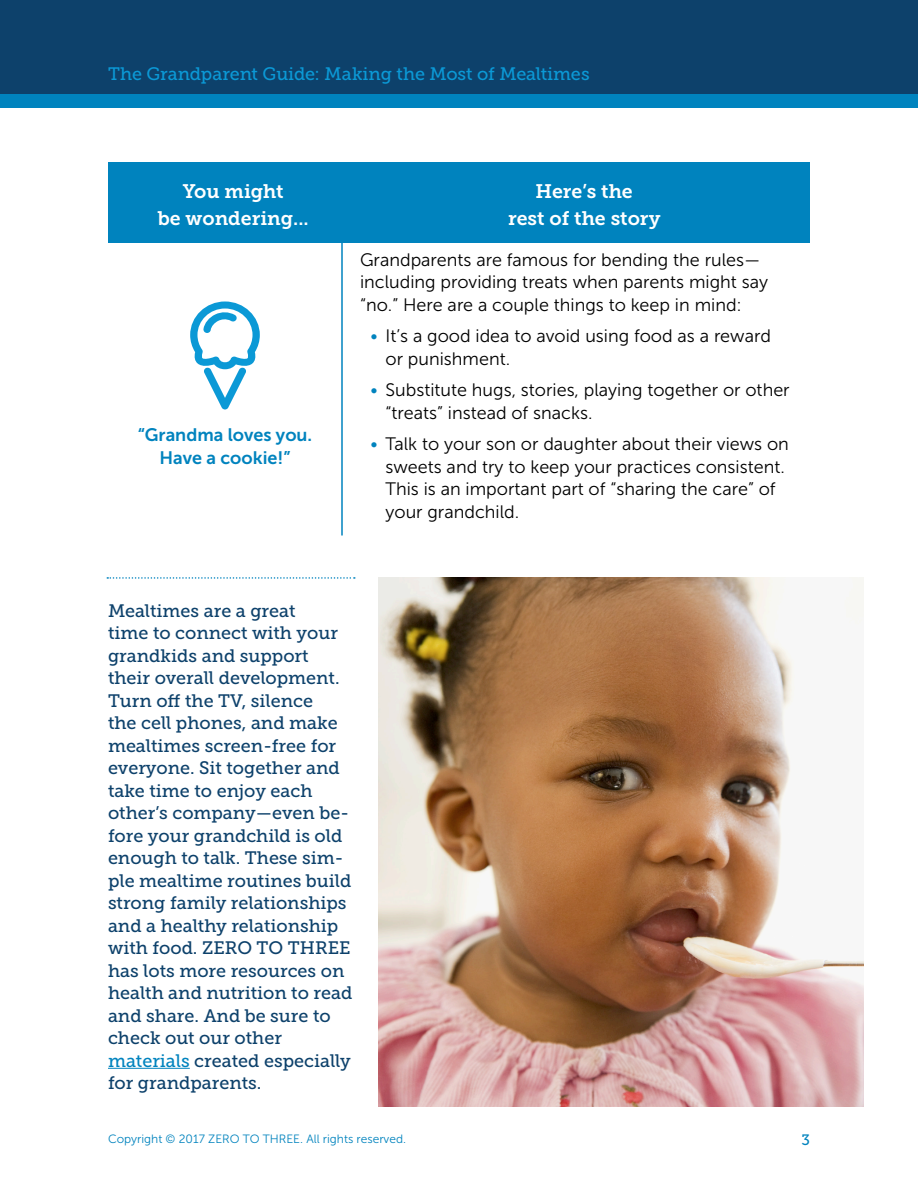
<style>
.page{position:relative;width:918px;height:1188px;background:#fff}
.page>*{position:absolute;margin:0;border:0;box-sizing:border-box;transform-origin:0 0}
.t1{font:19.5px/27px "Museo Slab 700";color:#fff;text-align:center}
.Body_copy{font:18px/22.5px "Museo Slab 500";color:#0d416b}
.Body_copy-2{font:18px/22.5px "Museo Sans 300";color:#000}
.t2{font:18px "Museo Slab 500";letter-spacing:-.005em;color:#0b99d6}
.Body_copy-3{font:18px/22.5px "Museo Sans 700";color:#0083be;text-align:center}
.t3{font:15px "Museo Slab 500";color:#0083be}
.t4{font:12px "Museo Sans 300";color:#0083be}
.s1{color:#0083be}
</style>
<div class="page">
<div style="left:0;top:81px;width:918px;height:27px;background:#0083be"></div>
<div style="left:0;top:0;width:918px;height:94px;background:#0d416b"></div>
<div style="left:108px;top:162px;width:702px;height:81px;background:#0083be"></div>
<hr style="left:341px;top:162px;width:2px;height:81px;background:#0083be">
<hr style="left:341px;top:243px;width:2px;height:293px;background:#0083be">
<svg style="left:190px;top:301px;width:70px;height:109px"></svg>
<hr style="left:108px;top:1068px;width:82px;height:1px;background:#0083be">
<svg style="left:107px;top:577px;width:248px;height:2px"></svg>
<img style="left:378px;top:577px;width:486px;height:530px">
<p class="t2" style="left:108px;top:63px;width:483px">The Grandparent Guide: Making the Most of Mealtimes</p>
<h2 class="t1" style="left:158px;top:178px;width:153px">You might<br>be wondering...</h2>
<h2 class="t1" style="left:508px;top:178px;width:154px">Here’s the<br>rest of the story</h2>
<p class="Body_copy-3" style="left:138px;top:424px;width:176px">“Grandma loves you.<br>Have a cookie!”</p>
<p class="Body_copy-2" style="left:360px;top:248px;width:410px">Grandparents are famous for bending the rules— including providing treats when parents might say “no.” Here are a couple things to keep in mind:</p>
<p class="Body_copy-2" style="left:386px;top:325px;width:387px;text-indent:-15px"><span class="s1">•</span> It’s a good idea to avoid using food as a reward or punishment.</p>
<p class="Body_copy-2" style="left:386px;top:379px;width:406px;text-indent:-15px"><span class="s1">•</span> Substitute hugs, stories, playing together or other “treats” instead of snacks.</p>
<p class="Body_copy-2" style="left:386px;top:433px;width:405px;text-indent:-15px"><span class="s1">•</span> Talk to your son or daughter about their views on sweets and try to keep your practices consistent.<br>This is an important part of “sharing the care” of your grandchild.</p>
<p class="Body_copy" style="left:108px;top:599px;width:246px">Mealtimes are a great<br>time to connect with your grandkids and support their overall development.<br>Turn off the TV, silence<br>the cell phones, and make mealtimes screen-free for everyone. Sit together and take time to enjoy each other’s company—even be&shy;fore your grandchild is old enough to talk. These sim&shy;ple mealtime routines build strong family relationships and a healthy relationship with food. ZERO TO THREE has lots more resources on health and nutrition to read and share. And be sure to check out our other <span class="s1">materials</span> created especially for grandparents.</p>
<p class="t4" style="left:108px;top:1132px;width:300px">Copyright © 2017 ZERO TO THREE. All rights reserved.</p>
<p class="t3" style="left:801px;top:1132px;width:10px">3</p>
</div>
